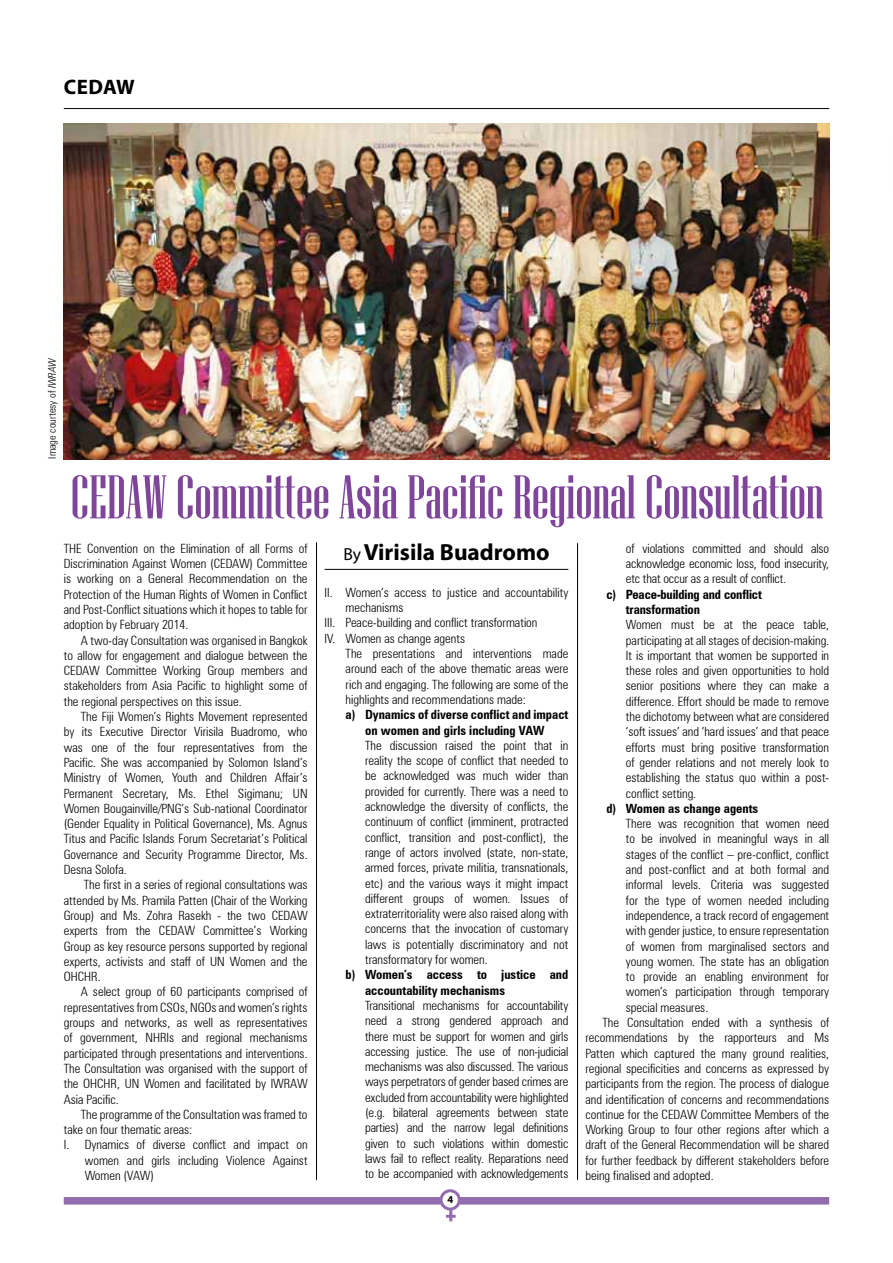
<style>
.page{position:relative;width:893px;height:1263px;background:#fff}
.page>*{position:absolute;margin:0;border:0;box-sizing:border-box;transform-origin:0 0}
.t1{font:61.5px "Niagara Solid";color:#7e459b}
.t2{font:700 23.4px "Myriad Pro";color:#000}
.t3{font:700 21px "Myriad Pro";letter-spacing:.01em;color:#000}
.t4{font:300 condensed 12.75px/15.3px "Zurich BT";color:#000;text-align:justify}
.t5{font:700 condensed 12.75px/15.3px "Zurich BT";color:#000}
.t6{font:300 condensed 10.5px "Zurich BT";color:#000}
.t7{font:700 10.5px "Myriad Pro";color:#000}
.s1{font-style:italic}
.s2{font-weight:400;font-size:17.55px}
</style>
<div class="page">
<div style="left:440px;top:1189px;width:21px;height:21px;border:3px solid #916caf;border-radius:50%"></div>
<div style="left:64px;top:1197px;width:377px;height:7px;background:#916caf"></div>
<svg style="left:446px;top:1210px;width:10px;height:11px"></svg>
<div style="left:459px;top:1197px;width:370px;height:7px;background:#916caf"></div>
<hr style="left:64px;top:108px;width:765px;height:1px;background:#000">
<hr style="left:325px;top:569px;width:243px;height:1px;background:#000">
<hr style="left:316px;top:542px;width:1px;height:638px;background:#000">
<hr style="left:577px;top:543px;width:1px;height:637px;background:#000">
<img style="left:64px;top:123px;width:765px;height:336px">
<h3 class="t3" style="left:64px;top:74px;width:72px">CEDAW</h3>
<p class="t6" style="left:46px;top:458px;width:102px;rotate:-90deg">Image courtesy of <span class="s1">IWRAW</span></p>
<h1 class="t1" style="left:71px;top:465px;width:754px">CEDAW Committee Asia Pacific Regional Consultation</h1>
<p class="t4" style="left:64px;top:540px;width:245px">The Convention on the Elimination of all Forms of Discrimination Against Women (CEDAW) Committee is working on a General Recommendation on the Protection of the Human Rights of Women in Conflict and Post-Conflict situations which it hopes to table for adoption by February 2014.</p>
<p class="t4" style="left:64px;top:632px;width:245px;text-indent:17px">A two-day Consultation was organised in Bangkok to allow for engagement and dialogue between the CEDAW Committee Working Group members and stakeholders from Asia Pacific to highlight some of the regional perspectives on this issue.</p>
<p class="t4" style="left:64px;top:709px;width:245px;text-align:left;text-indent:17px">The Fiji Women’s Rights Movement represented by its Executive Director Virisila Buadromo, who was one of the four representatives from the Pacific. She was accompanied by Solomon Island’s Ministry of Women, Youth and Children Affair’s Permanent Secretary, Ms. Ethel Sigimanu; UN Women Bougainville/PNG’s Sub-national Coordinator (Gender Equality in Political Governance), Ms. Agnus Titus and Pacific Islands Forum Secretariat’s Political Governance and Security Programme Director, Ms.<br>Desna Solofa.</p>
<p class="t4" style="left:64px;top:877px;width:245px;text-indent:20px">The first in a series of regional consultations was attended by Ms. Pramila Patten (Chair of the Working Group) and Ms. Zohra Rasekh - the two CEDAW experts from the CEDAW Committee’s Working Group as key resource persons supported by regional experts, activists and staff of UN Women and the OHCHR.</p>
<p class="t4" style="left:64px;top:984px;width:245px;text-indent:17px">A select group of 60 participants comprised of representatives from CSOs, NGOs and women’s rights groups and networks, as well as representatives of government, NHRIs and regional mechanisms participated through presentations and interventions.<br>The Consultation was organised with the support of the OHCHR, UN Women and facilitated by IWRAW Asia Pacific.</p>
<p class="t4" style="left:81px;top:1106px;width:228px">The programme of the Consultation was framed to</p>
<p class="t4" style="left:64px;top:1122px;width:130px">take on four thematic areas:</p>
<p class="t4" style="left:64px;top:1137px;width:245px">I. Dynamics of diverse conflict and impact on</p>
<p class="t4" style="left:85px;top:1152px;width:224px">women and girls including Violence Against</p>
<p class="t4" style="left:85px;top:1168px;width:71px">Women (VAW)</p>
<h2 class="t2" style="left:343px;top:537px;width:208px"><span class="s2">By</span> Virisila Buadromo</h2>
<p class="t4" style="left:325px;top:584px;width:245px">II. Women’s access to justice and accountability</p>
<p class="t4" style="left:346px;top:600px;width:59px">mechanisms</p>
<p class="t4" style="left:325px;top:615px;width:214px">III. Peace-building and conflict transformation</p>
<p class="t4" style="left:325px;top:630px;width:142px">IV. Women as change agents</p>
<p class="t4" style="left:346px;top:646px;width:224px">The presentations and interventions made</p>
<p class="t4" style="left:346px;top:661px;width:224px">around each of the above thematic areas were</p>
<p class="t4" style="left:346px;top:676px;width:224px">rich and engaging. The following are some of the</p>
<p class="t4" style="left:346px;top:692px;width:182px">highlights and recommendations made:</p>
<p class="t5" style="left:346px;top:707px;width:224px;text-align:center">a) Dynamics of diverse conflict and impact on women and girls including VAW</p>
<p class="t4" style="left:365px;top:737px;width:205px">The discussion raised the point that in reality the scope of conflict that needed to be acknowledged was much wider than provided for currently. There was a need to acknowledge the diversity of conflicts, the continuum of conflict (imminent, protracted conflict, transition and post-conflict), the range of actors involved (state, non-state, armed forces, private militia, transnationals, etc) and the various ways it might impact different groups of women. Issues of extraterritoriality were also raised along with concerns that the invocation of customary laws is potentially discriminatory and not transformatory for women.</p>
<p class="t5" style="left:365px;top:967px;width:205px;text-indent:-19px">b) Women’s access to justice and accountability mechanisms</p>
<p class="t4" style="left:365px;top:998px;width:205px">Transitional mechanisms for accountability need a strong gendered approach and there must be support for women and girls accessing justice. The use of non-judicial mechanisms was also discussed. The various ways perpetrators of gender based crimes are excluded from accountability were highlighted (e.g. bilateral agreements between state parties) and the narrow legal definitions given to such violations within domestic laws fail to reflect reality. Reparations need to be accompanied with acknowledgements</p>
<p class="t7" style="left:447px;top:1192px;width:7px">4</p>
<p class="t4" style="left:626px;top:540px;width:205px">of violations committed and should also acknowledge economic loss, food insecurity, etc that occur as a result of conflict.</p>
<p class="t5" style="left:626px;top:586px;width:137px;text-indent:-19px">c) Peace-building and conflict transformation</p>
<p class="t4" style="left:626px;top:617px;width:205px">Women must be at the peace table, participating at all stages of decision-making.<br>It is important that women be supported in these roles and given opportunities to hold senior positions where they can make a difference. Effort should be made to remove the dichotomy between what are considered ‘soft issues’ and ‘hard issues’ and that peace efforts must bring positive transformation of gender relations and not merely look to establishing the status quo within a post&shy;conflict setting.</p>
<p class="t5" style="left:606px;top:800px;width:153px">d) Women as change agents</p>
<p class="t4" style="left:626px;top:816px;width:205px">There was recognition that women need</p>
<p class="t4" style="left:626px;top:831px;width:205px">to be involved in meaningful ways in all</p>
<p class="t4" style="left:626px;top:846px;width:205px">stages of the conflict – pre-conflict, conflict</p>
<p class="t4" style="left:626px;top:862px;width:205px">and post-conflict and at both formal and</p>
<p class="t4" style="left:626px;top:877px;width:205px">informal levels. Criteria was suggested</p>
<p class="t4" style="left:626px;top:892px;width:205px">for the type of women needed including</p>
<p class="t4" style="left:626px;top:908px;width:205px">independence, a track record of engagement</p>
<p class="t4" style="left:626px;top:923px;width:205px">with gender justice, to ensure representation</p>
<p class="t4" style="left:626px;top:938px;width:205px">of women from marginalised sectors and</p>
<p class="t4" style="left:626px;top:953px;width:205px">young women. The state has an obligation</p>
<p class="t4" style="left:626px;top:969px;width:205px">to provide an enabling environment for</p>
<p class="t4" style="left:626px;top:984px;width:205px">women’s participation through temporary</p>
<p class="t4" style="left:626px;top:999px;width:84px">special measures.</p>
<p class="t4" style="left:602px;top:1015px;width:228px">The Consultation ended with a synthesis of</p>
<p class="t4" style="left:585px;top:1030px;width:245px">recommendations by the rapporteurs and Ms</p>
<p class="t4" style="left:585px;top:1045px;width:245px">Patten which captured the many ground realities,</p>
<p class="t4" style="left:585px;top:1061px;width:245px">regional specificities and concerns as expressed by</p>
<p class="t4" style="left:585px;top:1076px;width:245px">participants from the region. The process of dialogue</p>
<p class="t4" style="left:585px;top:1091px;width:245px">and identification of concerns and recommendations</p>
<p class="t4" style="left:585px;top:1106px;width:245px">continue for the CEDAW Committee Members of the</p>
<p class="t4" style="left:585px;top:1122px;width:245px">Working Group to four other regions after which a</p>
<p class="t4" style="left:585px;top:1137px;width:245px">draft of the General Recommendation will be shared</p>
<p class="t4" style="left:585px;top:1152px;width:245px">for further feedback by different stakeholders before</p>
<p class="t4" style="left:585px;top:1168px;width:130px">being finalised and adopted.</p>
</div>
